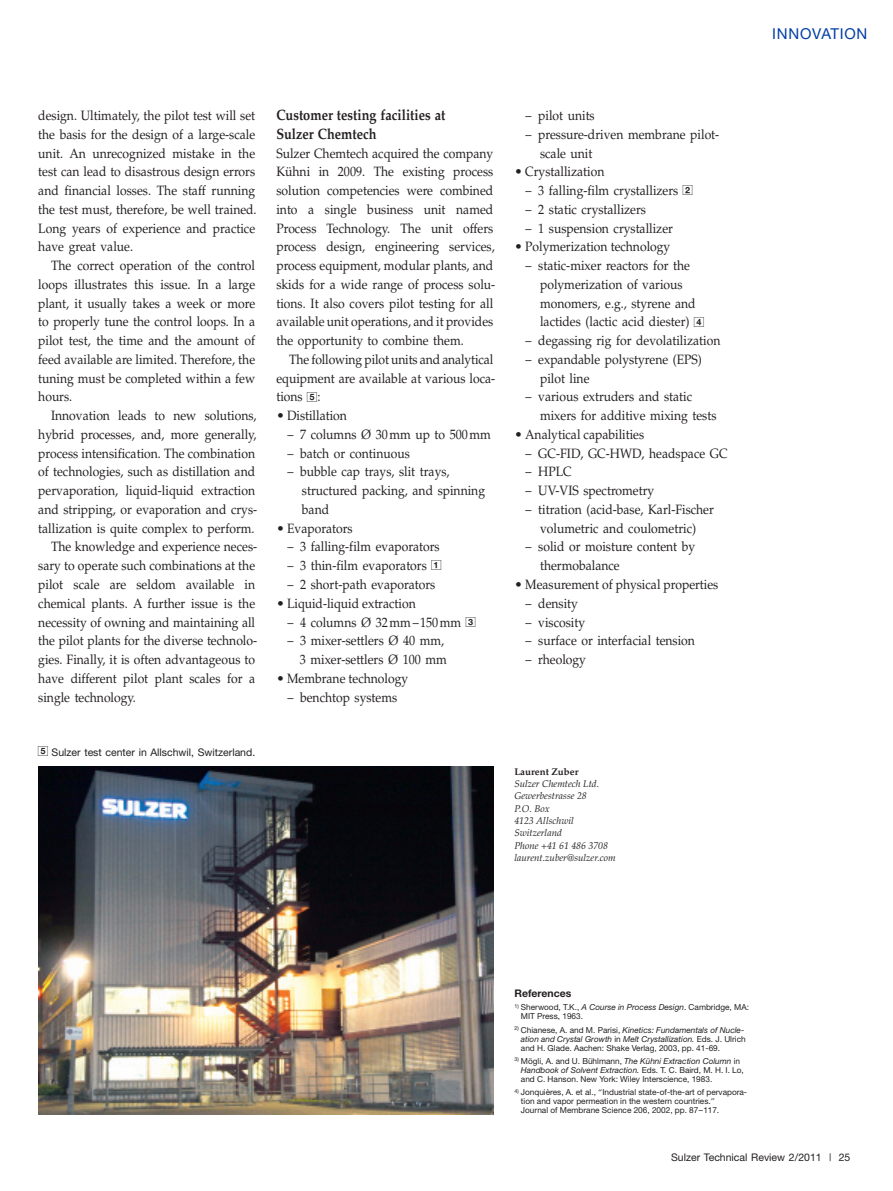
<style>
.page{position:relative;width:893px;height:1191px;background:#fff}
.page>*{position:absolute;margin:0;border:0;box-sizing:border-box;transform-origin:0 0}
.t1{font:700 15px/18.8px "Palatino";color:#231f20;scale:.85 1}
.t2{font:15px "Helvetica Neue";letter-spacing:.05em;color:#003da5}
.t3{font:13.5px/18.8px "Palatino";color:#231f20;scale:.9 1}
.t4{font:13.5px "Palatino";color:#231f20}
.t5{font:10.5px "Helvetica Neue";color:#231f20}
.t6{font:700 10.5px "Helvetica Neue";color:#231f20}
.t7{font:italic 9.75px/12.3px "Palatino";color:#231f20}
.t8{font:700 9.75px "Palatino";color:#231f20}
.t9{font:8.25px/9px "Helvetica Neue";color:#231f20}
.s1{font-family:"STR Ziffern Normal";font-size:9.75px}
.s2{font-style:italic}
.s3{font-family:"Palatino"}
</style>
<div class="page">
<img style="left:38px;top:767px;width:455px;height:347px">
<p class="t3" style="left:38px;top:108px;width:244px;text-align:justify">design. Ultimately, the pilot test will set the basis for the design of a large-scale unit. An unrecognized mistake in the test can lead to disastrous design errors and financial losses. The staff running the test must, therefore, be well trained.<br>Long years of experience and practice have great value.</p>
<p class="t3" style="left:38px;top:258px;width:242px;text-align:justify;text-indent:13px">The correct operation of the control loops illustrates this issue. In a large plant, it usually takes a week or more to properly tune the control loops. In a pilot test, the time and the amount of feed available are limited. Therefore, the tuning must be completed within a few hours.</p>
<p class="t3" style="left:51px;top:408px;width:230px">Innovation leads to new solutions,</p>
<p class="t3" style="left:38px;top:426px;width:244px">hybrid processes, and, more generally,</p>
<p class="t3" style="left:38px;top:445px;width:242px">process intensification. The combination</p>
<p class="t3" style="left:38px;top:464px;width:242px">of technologies, such as distillation and</p>
<p class="t3" style="left:38px;top:483px;width:242px">pervaporation, liquid-liquid extraction</p>
<p class="t3" style="left:38px;top:501px;width:245px">and stripping, or evaporation and crys-</p>
<p class="t3" style="left:38px;top:520px;width:242px">tallization is quite complex to perform.</p>
<p class="t3" style="left:51px;top:539px;width:231px">The knowledge and experience neces-</p>
<p class="t3" style="left:38px;top:558px;width:242px">sary to operate such combinations at the</p>
<p class="t3" style="left:38px;top:576px;width:242px">pilot scale are seldom available in</p>
<p class="t3" style="left:38px;top:595px;width:242px">chemical plants. A further issue is the</p>
<p class="t3" style="left:38px;top:614px;width:242px">necessity of owning and maintaining all</p>
<p class="t3" style="left:38px;top:633px;width:245px">the pilot plants for the diverse technolo-</p>
<p class="t3" style="left:38px;top:651px;width:242px">gies. Finally, it is often advantageous to</p>
<p class="t3" style="left:38px;top:670px;width:242px">have different pilot plant scales for a</p>
<p class="t3" style="left:38px;top:689px;width:110px">single technology.</p>
<p class="t5" style="left:38px;top:748px;width:218px"><sup>5</sup> Sulzer test center in Allschwil, Switzerland.</p>
<p class="t1" style="left:276px;top:107px;width:200px">Customer testing facilities at<br>Sulzer Chemtech</p>
<p class="t3" style="left:276px;top:145px;width:245px">Sulzer Chemtech acquired the company Kühni in 2009. The existing process solution competencies were combined into a single business unit named Process Technology. The unit offers process design, engineering services, process equipment, modular plants, and skids for a wide range of process solu&shy;tions. It also covers pilot testing for all available unit operations, and it provides the opportunity to combine them.</p>
<p class="t3" style="left:276px;top:351px;width:245px;text-indent:13px">The following pilot units and analytical equipment are available at various loca&shy;tions <span class="s1">5</span>:</p>
<p class="t4" style="left:276px;top:410px;width:72px">• Distillation</p>
<p class="t3" style="left:287px;top:426px;width:228px">– 7 columns Ø 30mm up to 500mm</p>
<p class="t3" style="left:287px;top:445px;width:138px">– batch or continuous</p>
<p class="t3" style="left:302px;top:464px;width:205px;text-indent:-15px">– bubble cap trays, slit trays, structured packing, and spinning band</p>
<p class="t4" style="left:276px;top:523px;width:78px">• Evaporators</p>
<p class="t3" style="left:287px;top:539px;width:171px">– 3 falling-film evaporators</p>
<p class="t3" style="left:287px;top:558px;width:172px">– 3 thin-film evaporators <span class="s1">1</span></p>
<p class="t3" style="left:287px;top:576px;width:166px">– 2 short-path evaporators</p>
<p class="t4" style="left:276px;top:598px;width:141px">• Liquid-liquid extraction</p>
<p class="t3" style="left:287px;top:614px;width:210px">– 4 columns Ø 32mm –150mm <span class="s1">3</span></p>
<p class="t3" style="left:287px;top:633px;width:179px;text-align:right">– 3 mixer-settlers Ø 40 mm,<br>3 mixer-settlers Ø 100 mm</p>
<p class="t4" style="left:276px;top:673px;width:133px">• Membrane technology</p>
<p class="t3" style="left:287px;top:689px;width:124px">– benchtop systems</p>
<p class="t3" style="left:525px;top:108px;width:79px">– pilot units</p>
<p class="t3" style="left:540px;top:126px;width:201px;text-indent:-15px">– pressure-driven membrane pilot&shy;scale unit</p>
<p class="t4" style="left:514px;top:166px;width:91px">• Crystallization</p>
<p class="t3" style="left:525px;top:183px;width:187px">– 3 falling-film crystallizers <span class="s1">2</span></p>
<p class="t3" style="left:525px;top:201px;width:135px">– 2 static crystallizers</p>
<p class="t3" style="left:525px;top:220px;width:165px">– 1 suspension crystallizer</p>
<p class="t4" style="left:514px;top:241px;width:157px">• Polymerization technology</p>
<p class="t3" style="left:540px;top:258px;width:183px;text-indent:-15px">– static-mixer reactors for the polymerization of various monomers, e.g., styrene and lactides (lactic acid diester) <span class="s1">4</span></p>
<p class="t3" style="left:525px;top:333px;width:218px">– degassing rig for devolatilization</p>
<p class="t3" style="left:540px;top:351px;width:181px;text-indent:-15px">– expandable polystyrene (EPS) pilot line</p>
<p class="t3" style="left:540px;top:389px;width:198px;text-indent:-15px">– various extruders and static mixers for additive mixing tests</p>
<p class="t4" style="left:514px;top:429px;width:131px">• Analytical capabilities</p>
<p class="t3" style="left:525px;top:445px;width:226px">– GC-FID, GC-HWD, headspace GC</p>
<p class="t3" style="left:525px;top:464px;width:53px">– HPLC</p>
<p class="t3" style="left:525px;top:483px;width:145px">– UV-VIS spectrometry</p>
<p class="t3" style="left:525px;top:501px;width:211px;text-align:center">– titration (acid-base, Karl-Fischer volumetric and coulometric)</p>
<p class="t3" style="left:540px;top:539px;width:174px;text-indent:-15px">– solid or moisture content by thermobalance</p>
<p class="t4" style="left:514px;top:579px;width:205px">• Measurement of physical properties</p>
<p class="t3" style="left:525px;top:595px;width:60px">– density</p>
<p class="t3" style="left:525px;top:614px;width:68px">– viscosity</p>
<p class="t3" style="left:525px;top:633px;width:190px">– surface or interfacial tension</p>
<p class="t3" style="left:525px;top:651px;width:69px">– rheology</p>
<p class="t8" style="left:514px;top:767px;width:66px">Laurent Zuber</p>
<p class="t7" style="left:514px;top:778px;width:103px">Sulzer Chemtech Ltd.<br>Gewerbestrasse 28<br>P.O. Box<br>4123 Allschwil<br>Switzerland<br>Phone +41 61 486 3708 laurent.zuber@sulzer.com</p>
<p class="t2" style="left:772px;top:28px;width:97px">INNOVATION</p>
<p class="t6" style="left:514px;top:989px;width:58px">References</p>
<p class="t9" style="left:521px;top:1003px;width:230px;text-indent:-6px"><sup>1)</sup> Sherwood, T.K., <span class="s2">A Course in Process Design</span>. Cambridge, MA:<br>MIT Press, 1963.</p>
<p class="t9" style="left:521px;top:1026px;width:226px;text-indent:-6px"><sup>2)</sup> Chianese, A. and M. Parisi, <span class="s2">Kinetics: Fundamentals of Nucle&shy;ation and Crystal Growth</span> in <span class="s2">Melt Crystallization.</span> Eds. J. Ulrich and H. Glade. Aachen: Shake Verlag, 2003, pp. 41-69.</p>
<p class="t9" style="left:521px;top:1057px;width:225px;text-indent:-6px"><sup>3)</sup> Mögli, A. and U. Bühlmann, <span class="s2">The Kühni Extraction Column</span> in<br><span class="s2">Handbook of Solvent Extraction.</span> Eds. T. C. Baird, M. H. I. Lo, and C. Hanson. New York: Wiley Interscience, 1983.</p>
<p class="t9" style="left:521px;top:1088px;width:228px;text-indent:-6px"><sup>4)</sup> Jonquières, A. et al., <span class="s3">“</span>Industrial state-of-the-art of pervapora&shy;tion and vapor permeation in the western countries.<span class="s3">”<br></span>Journal of Membrane Science 206, 2002, pp. 87–117.</p>
<p class="t5" style="left:671px;top:1153px;width:181px">Sulzer Technical Review 2/2011 | 25</p>
</div>
